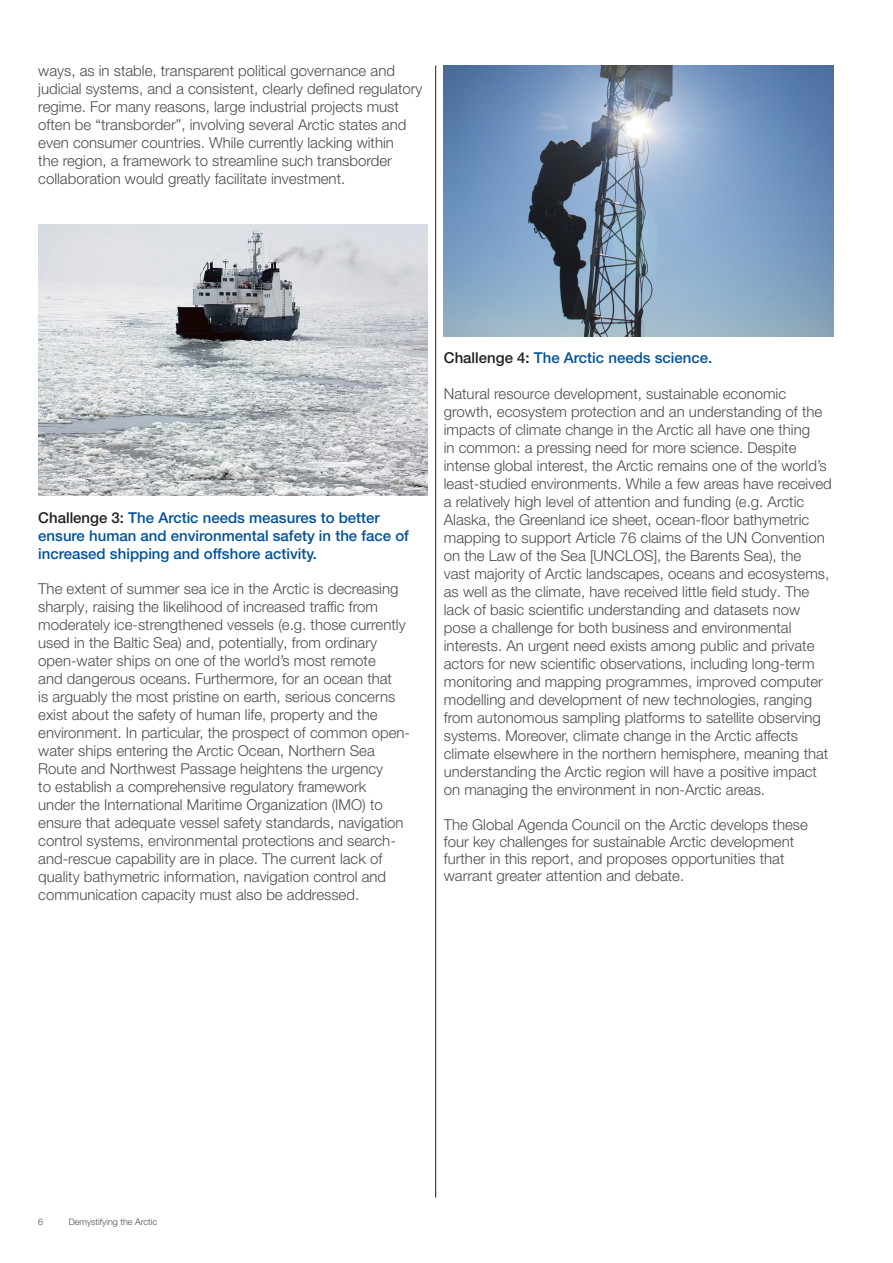
<style>
.page{position:relative;width:893px;height:1263px;background:#fff}
.page>*{position:absolute;margin:0;border:0;box-sizing:border-box;transform-origin:0 0}
.Normal1{font:300 15px/18px "Helvetica Neue LT Pro";color:#4b4c4d}
.Normal1-2{font:500 15px/18px "Helvetica Neue LT Pro";color:#01529a}
.t1{font:300 9px "Helvetica Neue LT Pro";color:#4b4c4d}
.s1{color:#231f20}
</style>
<div class="page">
<img style="left:38px;top:225px;width:390px;height:271px">
<img style="left:444px;top:65px;width:389px;height:271px">
<hr style="left:435px;top:65px;width:1px;height:1132px;background:#231f20">
<p class="Normal1" style="left:38px;top:61px;width:386px">ways, as in stable, transparent political governance and judicial systems, and a consistent, clearly defined regulatory regime. For many reasons, large industrial projects must often be “transborder”, involving several Arctic states and even consumer countries. While currently lacking within<br>the region, a framework to streamline such transborder collaboration would greatly facilitate investment.</p>
<p class="Normal1-2" style="left:38px;top:508px;width:372px"><span class="s1">Challenge 3:</span> The Arctic needs measures to better ensure human and environmental safety in the face of increased shipping and offshore activity.</p>
<p class="Normal1" style="left:38px;top:579px;width:373px">The extent of summer sea ice in the Arctic is decreasing sharply, raising the likelihood of increased traffic from moderately ice-strengthened vessels (e.g. those currently used in the Baltic Sea) and, potentially, from ordinary open-water ships on one of the world’s most remote<br>and dangerous oceans. Furthermore, for an ocean that<br>is arguably the most pristine on earth, serious concerns exist about the safety of human life, property and the environment. In particular, the prospect of common open&shy;water ships entering the Arctic Ocean, Northern Sea Route and Northwest Passage heightens the urgency<br>to establish a comprehensive regulatory framework<br>under the International Maritime Organization (IMO) to ensure that adequate vessel safety standards, navigation control systems, environmental protections and search&shy;and-rescue capability are in place. The current lack of quality bathymetric information, navigation control and communication capacity must also be addressed.</p>
<p class="Normal1-2" style="left:444px;top:349px;width:270px"><span class="s1">Challenge 4:</span> The Arctic needs science.</p>
<p class="Normal1" style="left:444px;top:384px;width:389px">Natural resource development, sustainable economic growth, ecosystem protection and an understanding of the impacts of climate change in the Arctic all have one thing<br>in common: a pressing need for more science. Despite intense global interest, the Arctic remains one of the world’s least-studied environments. While a few areas have received a relatively high level of attention and funding (e.g. Arctic Alaska, the Greenland ice sheet, ocean-floor bathymetric mapping to support Article 76 claims of the UN Convention on the Law of the Sea [UNCLOS], the Barents Sea), the<br>vast majority of Arctic landscapes, oceans and ecosystems, as well as the climate, have received little field study. The lack of basic scientific understanding and datasets now pose a challenge for both business and environmental interests. An urgent need exists among public and private actors for new scientific observations, including long-term monitoring and mapping programmes, improved computer modelling and development of new technologies, ranging from autonomous sampling platforms to satellite observing systems. Moreover, climate change in the Arctic affects climate elsewhere in the northern hemisphere, meaning that understanding the Arctic region will have a positive impact on managing the environment in non-Arctic areas.</p>
<p class="Normal1" style="left:444px;top:815px;width:366px;line-height:17.2px">The Global Agenda Council on the Arctic develops these four key challenges for sustainable Arctic development further in this report, and proposes opportunities that warrant greater attention and debate.</p>
<p class="t1" style="left:38px;top:1216px;width:7px">6</p>
<p class="t1" style="left:69px;top:1216px;width:90px">Demystifying the Arctic</p>
</div>
